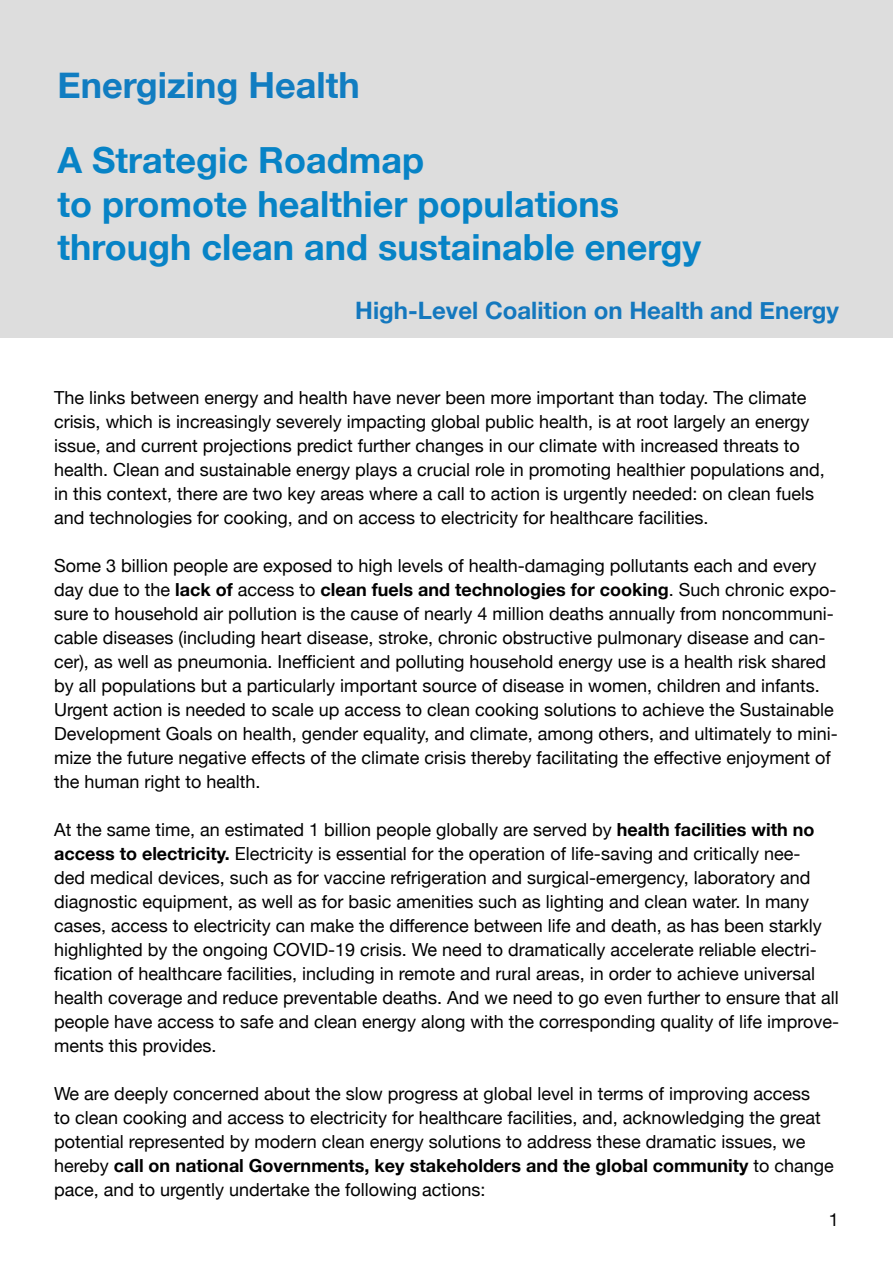
<style>
.page{position:relative;width:893px;height:1263px;background:#fff}
.page>*{position:absolute;margin:0;border:0;box-sizing:border-box;transform-origin:0 0}
.t1{font:700 36px/43.2px "Helvetica Neue";color:#0783c6}
.t2{font:700 36px "Helvetica Neue";color:#117dc1}
.t3{font:700 24px "Helvetica Neue";color:#1478be}
.t4{font:18px/24px "Helvetica Neue";color:#000}
.s1{font-weight:700}
</style>
<div class="page">
<div style="left:0;top:0;width:893px;height:337px;background:#ddd"></div>
<h1 class="t2" style="left:57px;top:57px;width:304px">Energizing Health</h1>
<h1 class="t1" style="left:57px;top:140px;width:645px">A Strategic Roadmap<br>to promote healthier populations through clean and sustainable energy</h1>
<h2 class="t3" style="left:355px;top:292px;width:485px">High-Level Coalition on Health and Energy</h2>
<p class="t4" style="left:54px;top:387px;width:772px">The links between energy and health have never been more important than today. The climate crisis, which is increasingly severely impacting global public health, is at root largely an energy issue, and current projections predict further changes in our climate with increased threats to health. Clean and sustainable energy plays a crucial role in promoting healthier populations and, in this context, there are two key areas where a call to action is urgently needed: on clean fuels and technologies for cooking, and on access to electricity for healthcare facilities.</p>
<p class="t4" style="left:54px;top:555px;width:785px">Some 3 billion people are exposed to high levels of health-damaging pollutants each and every day due to the <span class="s1">lack of</span> access to <span class="s1">clean fuels and technologies for cooking</span>. Such chronic expo&shy;sure to household air pollution is the cause of nearly 4 million deaths annually from noncommuni&shy;cable diseases (including heart disease, stroke, chronic obstructive pulmonary disease and can&shy;cer), as well as pneumonia. Inefficient and polluting household energy use is a health risk shared by all populations but a particularly important source of disease in women, children and infants.<br>Urgent action is needed to scale up access to clean cooking solutions to achieve the Sustainable Development Goals on health, gender equality, and climate, among others, and ultimately to mini&shy;mize the future negative effects of the climate crisis thereby facilitating the effective enjoyment of the human right to health.</p>
<p class="t4" style="left:54px;top:819px;width:786px">At the same time, an estimated 1 billion people globally are served by <span class="s1">health facilities with no access to electricity.</span> Electricity is essential for the operation of life-saving and critically nee-<br>ded medical devices, such as for vaccine refrigeration and surgical-emergency, laboratory and diagnostic equipment, as well as for basic amenities such as lighting and clean water. In many cases, access to electricity can make the difference between life and death, as has been starkly highlighted by the ongoing COVID-19 crisis. We need to dramatically accelerate reliable electri&shy;fication of healthcare facilities, including in remote and rural areas, in order to achieve universal health coverage and reduce preventable deaths. And we need to go even further to ensure that all people have access to safe and clean energy along with the corresponding quality of life improve&shy;ments this provides.</p>
<p class="t4" style="left:54px;top:1083px;width:781px">We are deeply concerned about the slow progress at global level in terms of improving access<br>to clean cooking and access to electricity for healthcare facilities, and, acknowledging the great potential represented by modern clean energy solutions to address these dramatic issues, we hereby <span class="s1">call on national Governments, key stakeholders and the global community</span> to change pace, and to urgently undertake the following actions:</p>
<p class="t4" style="left:829px;top:1209px;width:12px">1</p>
</div>
